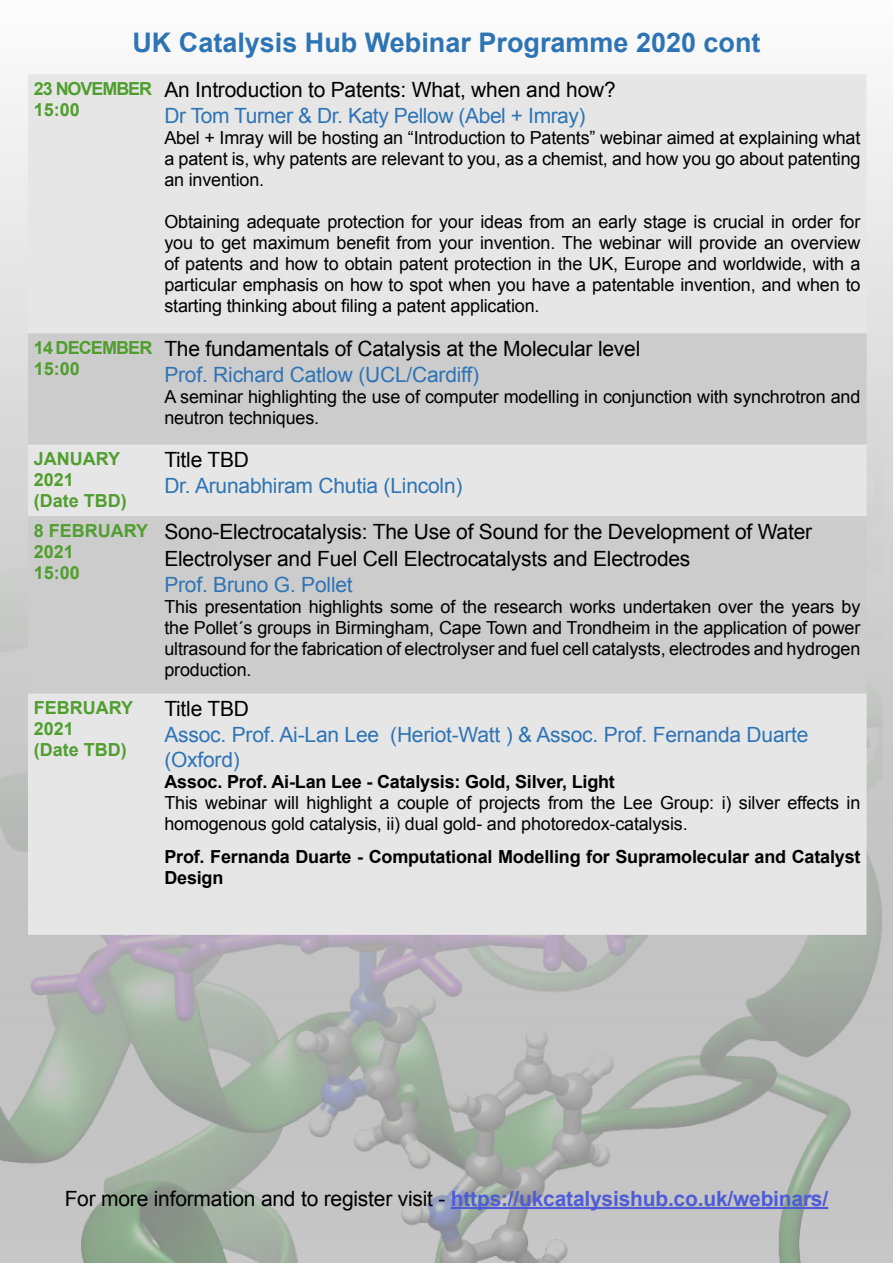
<style>
.page{position:relative;width:893px;height:1263px;background:#fff}
.page>*{position:absolute;margin:0;border:0;box-sizing:border-box;transform-origin:0 0}
.t1{font:700 27px "Arial";color:#2e74b5}
.t2{font:21px/27px "Arial";letter-spacing:-.01em;color:#000}
.t3{font:21px/25.5px "Arial";letter-spacing:-.01em;color:#2e74b5}
.t4{font:700 21px "Arial";letter-spacing:-.01em;color:#4f5cd6}
.t5{font:18px/21px "Arial";letter-spacing:-.01em;color:#000;text-align:justify}
.t6{font:700 18px/21px "Arial";letter-spacing:-.01em;color:#000}
.t7{font:700 18px/21px "Arial";color:#509e2f}
.t8{font:700 18px/21px "Arial";letter-spacing:-.06em;color:#509e2f}
.t9{font:700 18px/21px "Arial";letter-spacing:-.05em;color:#509e2f}
.s1{font-weight:400;color:#000}
</style>
<div class="page">
<div style="left:0;top:0;width:893px;height:1263px;background:linear-gradient(to bottom,#f1f1f1,#b7b7b7)"></div>
<img style="left:0;top:392px;width:882px;height:871px">
<div style="left:28px;top:74px;width:838px;height:861px;background:#e6e6e6"></div>
<svg style="left:28px;top:333px;width:838px;height:360px;background:#d1d1d1"></svg>
<hr style="left:451px;top:1207px;width:377px;height:2px;background:#4f5cd6">
<h1 class="t1" style="left:132px;top:25px;width:630px">UK Catalysis Hub Webinar Programme 2020 cont</h1>
<p class="t8" style="left:34px;top:79px;width:120px">23 NOVEMBER<br>15:00</p>
<p class="t2" style="left:164px;top:77px;width:453px">An Introduction to Patents: What, when and how?</p>
<p class="t3" style="left:164px;top:103px;width:423px">Dr Tom Turner &amp; Dr. Katy Pellow (Abel + Imray)</p>
<p class="t5" style="left:164px;top:127px;width:698px">Abel + Imray will be hosting an “Introduction to Patents” webinar aimed at explaining what a patent is, why patents are relevant to you, as a chemist, and how you go about patenting an invention.</p>
<p class="t5" style="left:164px;top:211px;width:698px">Obtaining adequate protection for your ideas from an early stage is crucial in order for you to get maximum benefit from your invention. The webinar will provide an overview of patents and how to obtain patent protection in the UK, Europe and worldwide, with a particular emphasis on how to spot when you have a patentable invention, and when to starting thinking about filing a patent application.</p>
<p class="t9" style="left:34px;top:338px;width:120px">14 DECEMBER<br>15:00</p>
<p class="t2" style="left:164px;top:336px;width:477px">The fundamentals of Catalysis at the Molecular level</p>
<p class="t3" style="left:164px;top:362px;width:316px">Prof. Richard Catlow (UCL/Cardiff)</p>
<p class="t5" style="left:164px;top:386px;width:697px">A seminar highlighting the use of computer modelling in conjunction with synchrotron and neutron techniques.</p>
<p class="t7" style="left:34px;top:449px;width:94px">JANUARY<br>2021<br>(Date TBD)</p>
<p class="t2" style="left:164px;top:447px;width:86px">Title TBD</p>
<p class="t3" style="left:164px;top:473px;width:300px">Dr. Arunabhiram Chutia (Lincoln)</p>
<p class="t7" style="left:34px;top:521px;width:116px">8 FEBRUARY<br>2021<br>15:00</p>
<p class="t2" style="left:164px;top:519px;width:649px">Sono-Electrocatalysis: The Use of Sound for the Development of Water<br>Electrolyser and Fuel Cell Electrocatalysts and Electrodes</p>
<p class="t3" style="left:164px;top:572px;width:190px">Prof. Bruno G. Pollet</p>
<p class="t5" style="left:164px;top:596px;width:698px">This presentation highlights some of the research works undertaken over the years by the Pollet´s groups in Birmingham, Cape Town and Trondheim in the application of power ultrasound for the fabrication of electrolyser and fuel cell catalysts, electrodes and hydrogen production.</p>
<p class="t7" style="left:34px;top:698px;width:101px">FEBRUARY<br>2021<br>(Date TBD)</p>
<p class="t2" style="left:164px;top:696px;width:86px">Title TBD</p>
<p class="t3" style="left:164px;top:722px;width:646px">Assoc. Prof. Ai-Lan Lee (Heriot-Watt ) &amp; Assoc. Prof. Fernanda Duarte (Oxford)</p>
<p class="t6" style="left:164px;top:772px;width:452px">Assoc. Prof. Ai-Lan Lee - Catalysis: Gold, Silver, Light</p>
<p class="t5" style="left:164px;top:793px;width:697px">This webinar will highlight a couple of projects from the Lee Group: i) silver effects in homogenous gold catalysis, ii) dual gold- and photoredox-catalysis.</p>
<p class="t6" style="left:164px;top:847px;width:698px">Prof. Fernanda Duarte - Computational Modelling for Supramolecular and Catalyst<br>Design</p>
<p class="t4" style="left:65px;top:1184px;width:765px"><span class="s1">For more information and to register visit -</span> https://ukcatalysishub.co.uk/webinars/</p>
</div>
